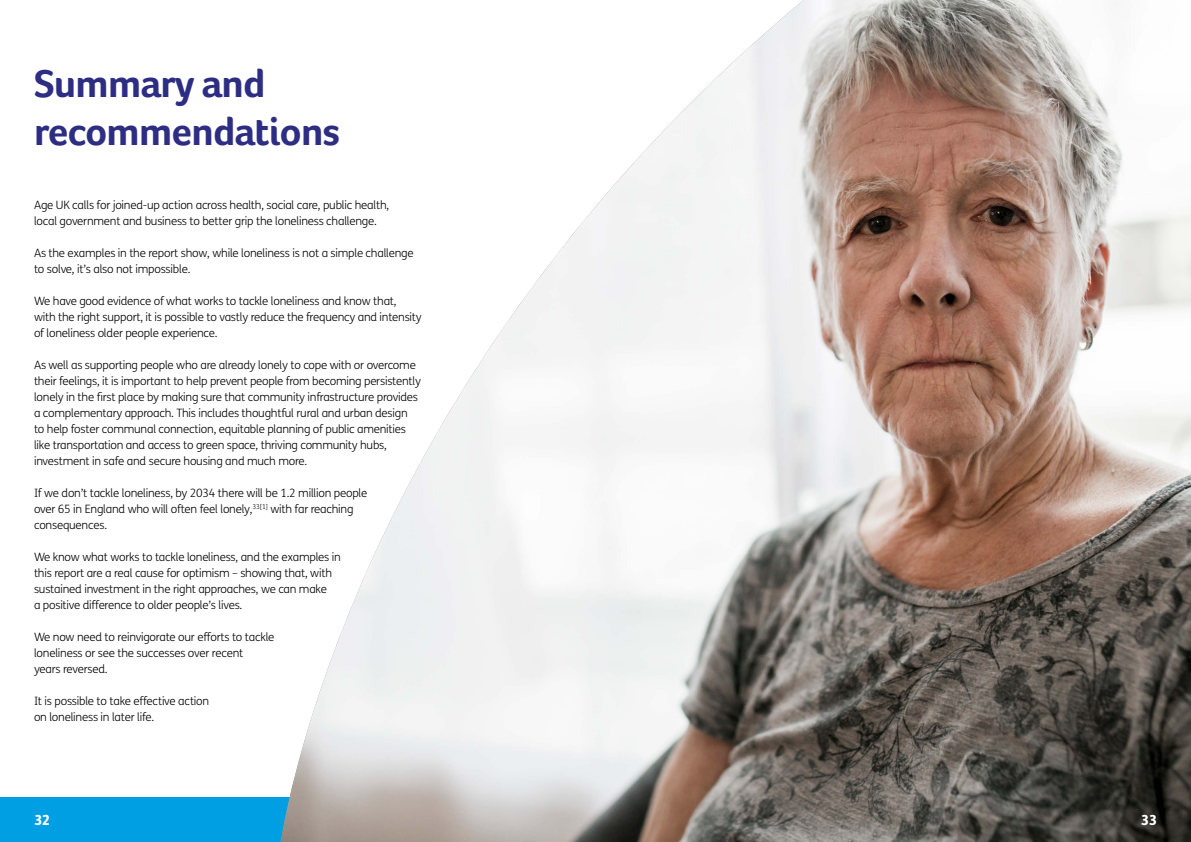
<style>
.page{position:relative;width:1191px;height:842px;background:#fff}
.page>*{position:absolute;margin:0;border:0;box-sizing:border-box;transform-origin:0 0}
.t1{font:700 40px/48px "Foco Age UK";letter-spacing:-.02em;color:#2d2e83}
.t2{font:800 14px "FS Me";color:#fff}
.t3{font:300 11.5px/16px "FS Me";letter-spacing:-.02em;color:#000}
</style>
<div class="page">
<div style="left:0;top:797px;width:1191px;height:45px;background:#009fe3"></div>
<img style="left:281px;top:0;width:910px;height:842px">
<h1 class="t1" style="left:34px;top:59px;width:307px">Summary and recommendations</h1>
<p class="t3" style="left:34px;top:196px;width:357px">Age UK calls for joined-up action across health, social care, public health, local government and business to better grip the loneliness challenge.</p>
<p class="t3" style="left:34px;top:244px;width:381px">As the examples in the report show, while loneliness is not a simple challenge to solve, it’s also not impossible.</p>
<p class="t3" style="left:34px;top:292px;width:389px">We have good evidence of what works to tackle loneliness and know that,<br>with the right support, it is possible to vastly reduce the frequency and intensity of loneliness older people experience.</p>
<p class="t3" style="left:34px;top:356px;width:388px">As well as supporting people who are already lonely to cope with or overcome their feelings, it is important to help prevent people from becoming persistently lonely in the first place by making sure that community infrastructure provides a complementary approach. This includes thoughtful rural and urban design to help foster communal connection, equitable planning of public amenities like transportation and access to green space, thriving community hubs, investment in safe and secure housing and much more.</p>
<p class="t3" style="left:34px;top:484px;width:335px">If we don’t tackle loneliness, by 2034 there will be 1.2 million people over 65 in England who will often feel lonely,<sup>33[1]</sup> with far reaching consequences.</p>
<p class="t3" style="left:34px;top:548px;width:308px">We know what works to tackle loneliness, and the examples in this report are a real cause for optimism – showing that, with sustained investment in the right approaches, we can make<br>a positive difference to older people’s lives.</p>
<p class="t3" style="left:34px;top:628px;width:242px">We now need to reinvigorate our efforts to tackle loneliness or see the successes over recent<br>years reversed.</p>
<p class="t3" style="left:34px;top:692px;width:177px">It is possible to take effective action on loneliness in later life.</p>
<p class="t2" style="left:34px;top:808px;width:18px">32</p>
<p class="t2" style="left:1140px;top:808px;width:18px">33</p>
</div>
